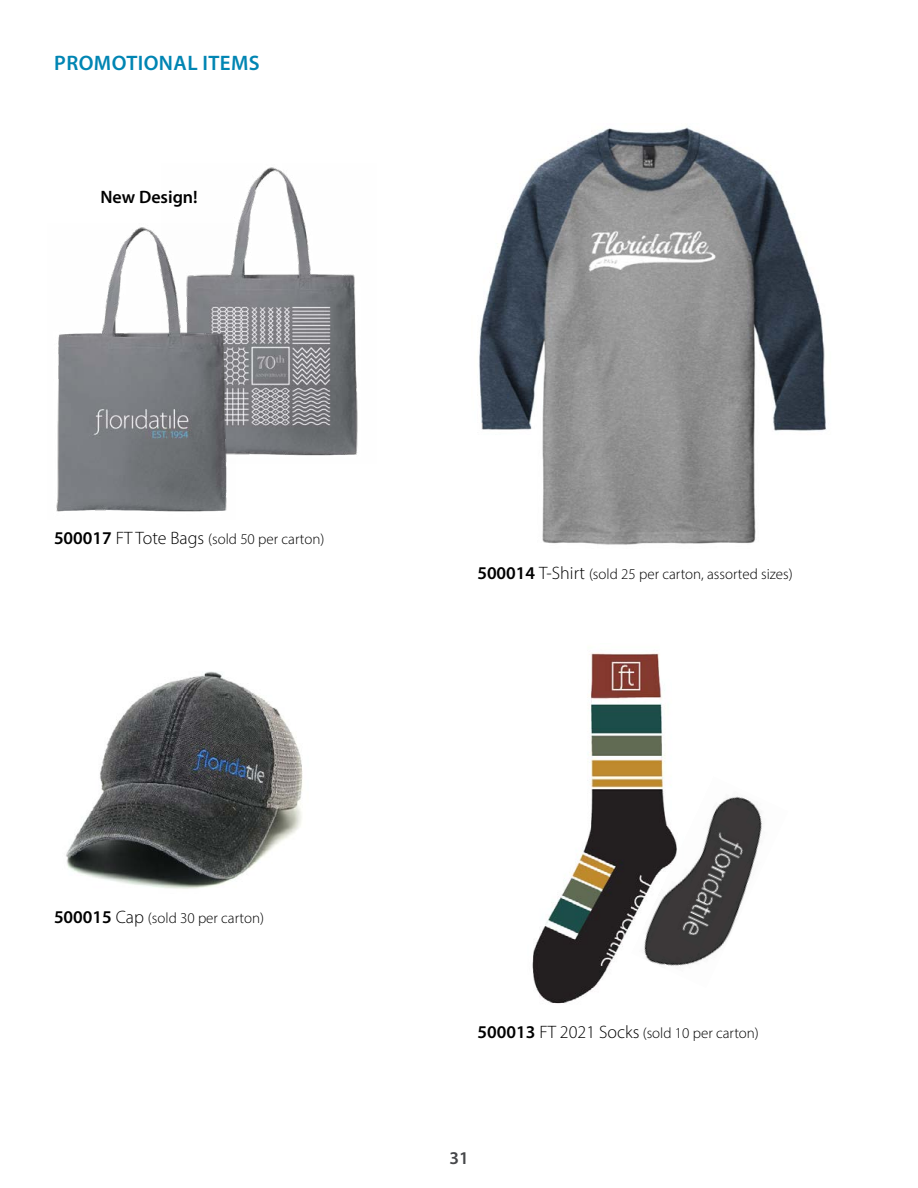
<style>
.page{position:relative;width:918px;height:1188px;background:#fff}
.page>*{position:absolute;margin:0;border:0;box-sizing:border-box;transform-origin:0 0}
.t1{font:600 21px "Myriad Pro";letter-spacing:.02em;color:#0085b3}
.t2{font:600 18px "Myriad Pro";color:#000}
.t3{font:600 18px "Myriad Pro";color:#454649}
.t4{font:300 15px "Myriad Pro";color:#000}
.s1{font-weight:600;font-size:18px}
.s2{font-size:18px}
</style>
<div class="page">
<img style="left:236px;top:167px;width:122px;height:289px">
<img style="left:66px;top:671px;width:237px;height:218px">
<img style="left:479px;top:126px;width:347px;height:419px">
<img style="left:532px;top:652px;width:133px;height:352px">
<img style="left:631px;top:776px;width:131px;height:212px">
<img style="left:56px;top:227px;width:180px;height:285px">
<h1 class="t1" style="left:54px;top:50px;width:207px">PROMOTIONAL ITEMS</h1>
<p class="t2" style="left:100px;top:185px;width:99px">New Design!</p>
<p class="t4" style="left:54px;top:530px;width:272px"><span class="s1">500017</span> <span class="s2">FT Tote Bags</span> (sold 50 per carton)</p>
<p class="t4" style="left:477px;top:565px;width:317px"><span class="s1">500014</span> <span class="s2">T-Shirt</span> (sold 25 per carton, assorted sizes)</p>
<p class="t4" style="left:54px;top:909px;width:212px"><span class="s1">500015</span> <span class="s2">Cap</span> (sold 30 per carton)</p>
<p class="t4" style="left:478px;top:1024px;width:283px"><span class="s1">500013</span> <span class="s2">FT 2021 Socks</span> (sold 10 per carton)</p>
<p class="t3" style="left:449px;top:1146px;width:21px">31</p>
</div>
